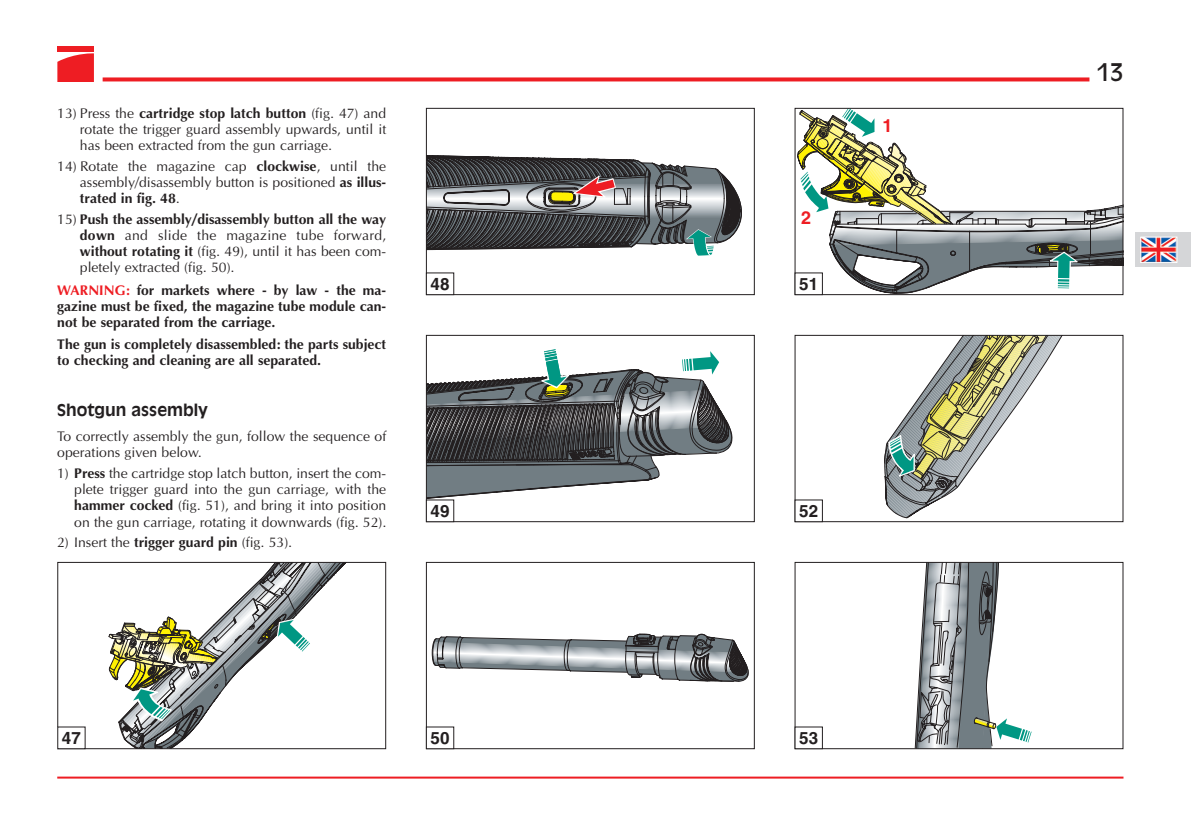
<style>
.page{position:relative;width:1191px;height:823px;background:#fff}
.page>*{position:absolute;margin:0;border:0;box-sizing:border-box;transform-origin:0 0}
.t1{font:24px "Antique Olive";color:#231f20}
.t2{font:700 18px "Helvetica";color:#ee1d23}
.t3{font:700 17px "Helvetica";color:#231f20}
.t4{font:700 16px "Antique Olive";color:#231f20}
.t5{font:14px/16px "Optima";color:#231f20;text-align:justify}
.t6{font:700 14px/16px "Optima";color:#231f20;text-align:justify}
.s1{font-weight:700}
.s2{color:#ee1d23}
</style>
<div class="page">
<hr style="left:57px;top:776px;width:1066px;height:2px;background:#ee1d23">
<svg style="left:103px;top:77px;width:986px;height:4px;background:#ef373c"></svg>
<div style="left:57px;top:46px;width:37px;height:6px;background:#ee1d23"></div>
<svg style="left:57px;top:53px;width:37px;height:28px"></svg>
<div style="left:1134px;top:232px;width:56px;height:34px;background:#d5d6d8"></div>
<img style="left:1142px;top:238px;width:33px;height:22px">
<div style="left:1140px;top:236px;width:37px;height:26px;border:1px solid #fff"></div>
<svg style="left:428px;top:349px;width:304px;height:150px"></svg>
<div style="left:426px;top:334px;width:329px;height:188px;border:1px solid #231f20"></div>
<div style="left:426px;top:499px;width:28px;height:23px;border:1px solid #231f20"></div>
<svg style="left:431px;top:633px;width:318px;height:48px"></svg>
<div style="left:426px;top:561px;width:329px;height:187px;border:1px solid #231f20"></div>
<div style="left:426px;top:726px;width:28px;height:22px;border:1px solid #231f20"></div>
<svg style="left:108px;top:563px;width:238px;height:183px"></svg>
<div style="left:57px;top:561px;width:329px;height:187px;border:1px solid #231f20"></div>
<svg style="left:428px;top:155px;width:314px;height:100px"></svg>
<div style="left:426px;top:108px;width:329px;height:187px;border:1px solid #231f20"></div>
<div style="left:426px;top:272px;width:28px;height:23px;border:1px solid #231f20"></div>
<svg style="left:797px;top:110px;width:324px;height:183px"></svg>
<div style="left:794px;top:108px;width:329px;height:187px;border:1px solid #231f20"></div>
<div style="left:795px;top:273px;width:27px;height:21px;background:#fff"></div>
<div style="left:794px;top:272px;width:29px;height:23px;border:1px solid #231f20"></div>
<svg style="left:884px;top:336px;width:179px;height:182px"></svg>
<div style="left:794px;top:334px;width:329px;height:188px;border:1px solid #231f20"></div>
<div style="left:794px;top:499px;width:29px;height:23px;border:1px solid #231f20"></div>
<svg style="left:914px;top:563px;width:117px;height:183px"></svg>
<div style="left:794px;top:561px;width:329px;height:187px;border:1px solid #231f20"></div>
<p class="t5" style="left:80px;top:106px;width:308px;text-indent:-23px">13) Press the <span class="s1">cartridge stop latch button</span> (fig. 47) and rotate the trigger guard assembly upwards, until it has been extracted from the gun carriage.</p>
<p class="t5" style="left:80px;top:158px;width:308px;text-indent:-23px">14) Rotate the magazine cap <span class="s1">clockwise</span>, until the assembly/disassembly button is positioned <span class="s1">as illus&shy;trated in fig. 48</span>.</p>
<p class="t5" style="left:80px;top:211px;width:308px;text-indent:-23px">15) <span class="s1">Push the assembly/disassembly button all the way down</span> and slide the magazine tube forward, <span class="s1">without rotating it</span> (fig. 49), until it has been com&shy;pletely extracted (fig. 50).</p>
<p class="t6" style="left:57px;top:282px;width:330px"><span class="s2">WARNING:</span> for markets where - by law - the ma&shy;gazine must be fixed, the magazine tube module can&shy;not be separated from the carriage.</p>
<p class="t6" style="left:57px;top:336px;width:330px">The gun is completely disassembled: the parts subject to checking and cleaning are all separated.</p>
<p class="t4" style="left:57px;top:400px;width:152px">Shotgun assembly</p>
<p class="t5" style="left:57px;top:428px;width:330px">To correctly assembly the gun, follow the sequence of operations given below.</p>
<p class="t5" style="left:74px;top:465px;width:313px;text-indent:-17px">1) <span class="s1">Press</span> the cartridge stop latch button, insert the com&shy;plete trigger guard into the gun carriage, with the <span class="s1">hammer cocked</span> (fig. 51), and bring it into position on the gun carriage, rotating it downwards (fig. 52).</p>
<p class="t5" style="left:57px;top:534px;width:236px">2) Insert the <span class="s1">trigger guard pin</span> (fig. 53).</p>
<p class="t2" style="left:801px;top:206px;width:12px">2</p>
<p class="t3" style="left:430px;top:273px;width:20px">48</p>
<p class="t3" style="left:799px;top:273px;width:20px">51</p>
<p class="t3" style="left:430px;top:500px;width:20px">49</p>
<p class="t3" style="left:799px;top:500px;width:20px">52</p>
<p class="t2" style="left:882px;top:115px;width:12px">1</p>
<p class="t3" style="left:62px;top:727px;width:20px">47</p>
<p class="t3" style="left:430px;top:727px;width:20px">50</p>
<p class="t3" style="left:799px;top:727px;width:20px">53</p>
<p class="t1" style="left:1096px;top:58px;width:28px">13</p>
</div>
